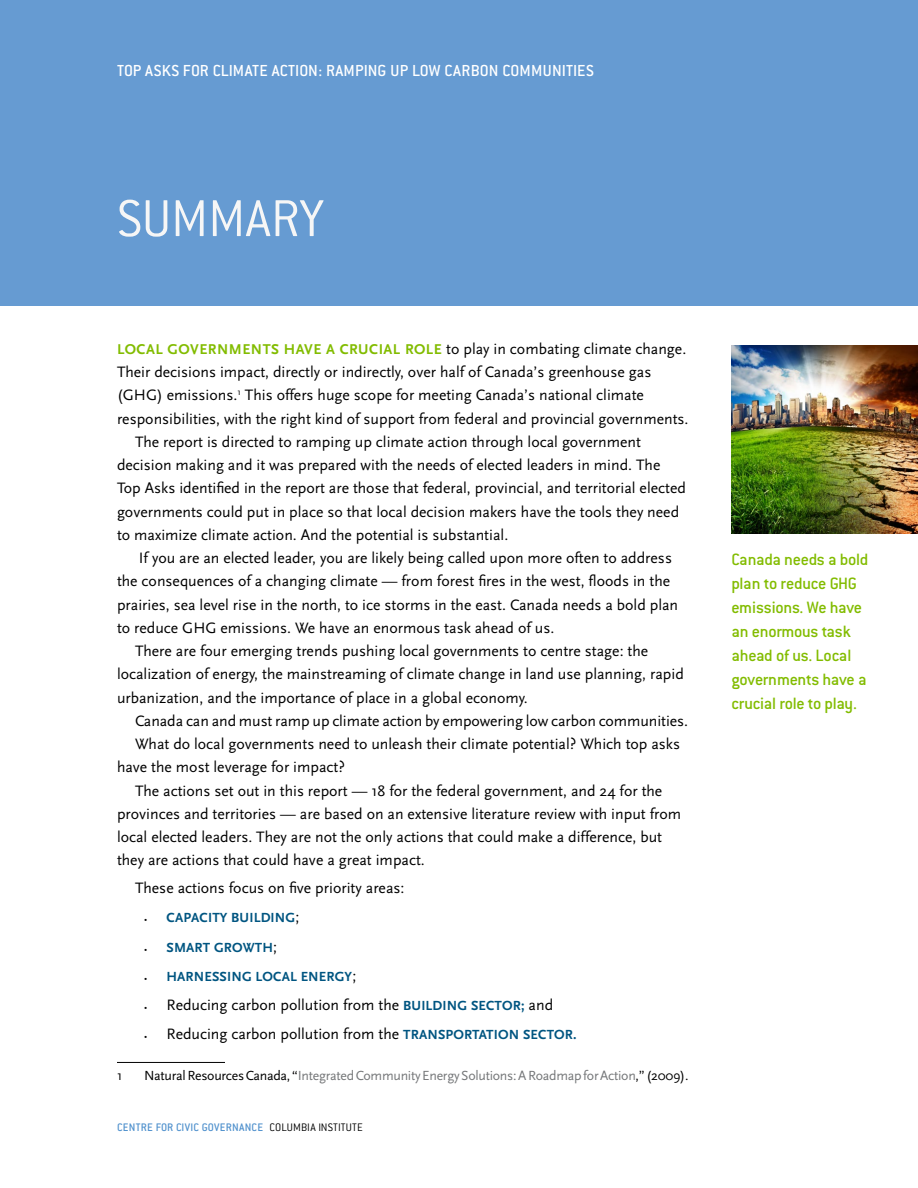
<style>
.page{position:relative;width:918px;height:1188px;background:#fff}
.page>*{position:absolute;margin:0;border:0;box-sizing:border-box;transform-origin:0 0}
.head_1{font:300 57px "Conduit ITC";color:#f6f6f6}
.callout_big_blue{font:500 18px/24px "Conduit ITC";letter-spacing:-.015em;color:#82bc00}
.t1{font:500 17.55px "Conduit ITC";letter-spacing:.01em;color:#fff}
.body_text{font:15.75px/23.2px "Scala Sans";color:#000}
.body_first{font:15.75px/23.2px "Scala Sans";color:#000}
.body_before_after_bu{font:15.75px "Scala Sans";color:#000}
.body_first-2{font:700 14.85px "Scala Sans";letter-spacing:.035em;color:#82bc00}
.footnotes{font:13.8px "Scala Sans";letter-spacing:-.02em;color:#757779}
.t2{font:700 13.8px "Scala Sans";letter-spacing:.01em;color:#005581}
.footnotes-2{font:13.8px "Scala Sans";color:#000}
.pub_info_body{font:500 12px "Conduit ITC";letter-spacing:.02em;color:#5091cd}
.s1{font-weight:400;font-size:15.75px;color:#000}
.s2{font-weight:400;font-size:9px;color:#000}
.s3{font-size:9px}
.s4{font-weight:700;font-size:13.8px;color:#005581}
.s5{color:#000}
.s6{font-weight:300;color:#000}
</style>
<div class="page">
<div style="left:0;top:0;width:918px;height:306px;background:#669bd2"></div>
<hr style="left:117px;top:1062px;width:108px;height:1px;background:#000">
<img style="left:731px;top:345px;width:187px;height:189px">
<p class="t1" style="left:117px;top:61px;width:478px">TOP ASKS FOR CLIMATE ACTION: RAMPING UP LOW CARBON COMMUNITIES</p>
<p class="head_1" style="left:117px;top:187px;width:209px">SUMMARY</p>
<p class="body_first-2" style="left:117px;top:341px;width:571px">LOCAL GOVERNMENTS HAVE A CRUCIAL ROLE <span class="s1">to play in combating climate change.</span></p>
<p class="body_first" style="left:117px;top:361px;width:573px">Their decisions impact, directly or indirectly, over half of Canada’s greenhouse gas (GHG) emissions.<sup>1</sup> This offers huge scope for meeting Canada’s national climate responsibilities, with the right kind of support from federal and provincial governments.</p>
<p class="body_text" style="left:117px;top:430px;width:570px;text-indent:18px">The report is directed to ramping up climate action through local government decision making and it was prepared with the needs of elected leaders in mind. The Top Asks identified in the report are those that federal, provincial, and territorial elected governments could put in place so that local decision makers have the tools they need to maximize climate action. And the potential is substantial.</p>
<p class="body_text" style="left:117px;top:547px;width:563px;text-indent:22px">If you are an elected leader, you are likely being called upon more often to address the consequences of a changing climate — from forest fires in the west, floods in the prairies, sea level rise in the north, to ice storms in the east. Canada needs a bold plan to reduce GHG emissions. We have an enormous task ahead of us.</p>
<p class="body_text" style="left:117px;top:640px;width:568px;text-indent:18px">There are four emerging trends pushing local governments to centre stage: the localization of energy, the mainstreaming of climate change in land use planning, rapid urbanization, and the importance of place in a global economy.</p>
<p class="body_text" style="left:135px;top:709px;width:555px">Canada can and must ramp up climate action by empowering low carbon communities.</p>
<p class="body_text" style="left:117px;top:733px;width:565px;text-indent:18px">What do local governments need to unleash their climate potential? Which top asks have the most leverage for impact?</p>
<p class="body_text" style="left:117px;top:779px;width:566px;text-indent:18px">The actions set out in this report — 18 for the federal government, and 24 for the provinces and territories — are based on an extensive literature review with input from local elected leaders. They are not the only actions that could make a difference, but they are actions that could have a great impact.</p>
<p class="body_before_after_bu" style="left:135px;top:879px;width:271px">These actions focus on five priority areas:</p>
<p class="t2" style="left:144px;top:910px;width:157px"><span class="s2">•</span> CAPACITY BUILDING<span class="s1">;</span></p>
<p class="t2" style="left:144px;top:940px;width:135px"><span class="s2">•</span> SMART GROWTH<span class="s1">;</span></p>
<p class="t2" style="left:144px;top:969px;width:214px"><span class="s2">•</span> HARNESSING LOCAL ENERGY<span class="s1">;</span></p>
<p class="body_text" style="left:144px;top:994px;width:411px"><span class="s3">•</span> Reducing carbon pollution from the <span class="s4">BUILDING SECTOR;</span> and</p>
<p class="body_text" style="left:144px;top:1023px;width:434px"><span class="s3">•</span> Reducing carbon pollution from the <span class="s4">TRANSPORTATION SECTOR.</span></p>
<p class="footnotes-2" style="left:117px;top:1068px;width:7px">1</p>
<p class="footnotes" style="left:144px;top:1068px;width:546px"><span class="s5">Natural Resources Canada, “</span>Integrated Community Energy Solutions: A Roadmap for Action<span class="s5">,” (2009).</span></p>
<p class="pub_info_body" style="left:117px;top:1121px;width:248px">CENTRE FOR CIVIC GOVERNANCE <span class="s6">COLUMBIA INSTITUTE</span></p>
<p class="callout_big_blue" style="left:731px;top:547px;width:138px">Canada needs a bold plan to reduce GHG emissions. We have an enormous task ahead of us. Local governments have a crucial role to play.</p>
</div>
